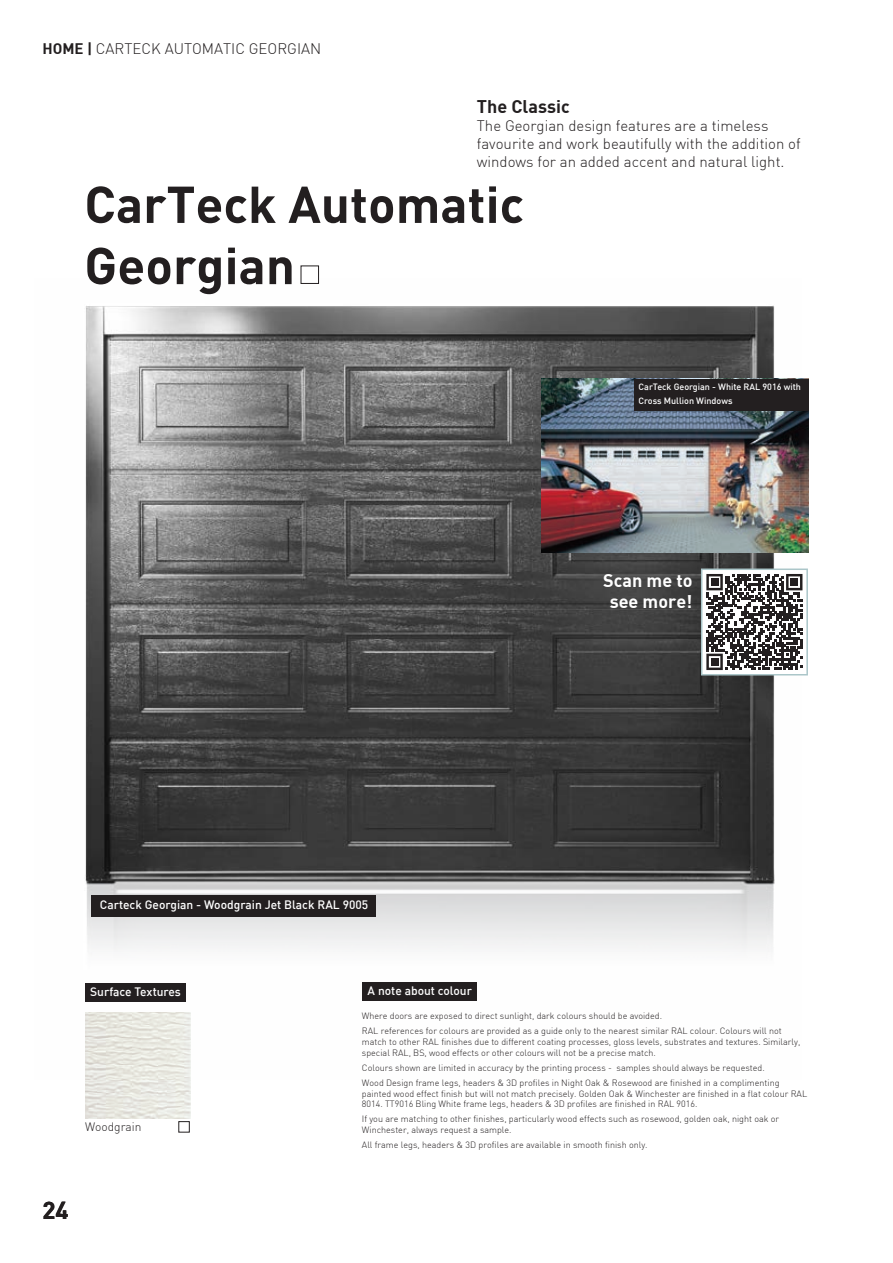
<style>
.page{position:relative;width:893px;height:1263px;background:#fff}
.page>*{position:absolute;margin:0;border:0;box-sizing:border-box;transform-origin:0 0}
.t1{font:51px/61.2px "DIN Bold";color:#231f20}
.t2{font:24px "DIN Bold";color:#231f20}
.t3{font:18px/21.6px "DIN Bold";color:#fff;text-align:center}
.t4{font:18px "DIN Bold";color:#231f20}
.t5{font:300 15px/18px "DIN";color:#231f20}
.t6{font:500 12px "DIN";color:#fff}
.t7{font:300 12px "DIN";color:#231f20}
.t8{font:300 9px/10.8px "DIN";color:#231f20}
.t9{font:500 9px/13.5px "DIN";color:#fff}
.s1{font-family:"DIN Bold";font-weight:400}
</style>
<div class="page">
<img style="left:85px;top:279px;width:716px;height:734px">
<div style="left:91px;top:895px;width:285px;height:21px;background:#231f20"></div>
<div style="left:301px;top:266px;width:18px;height:17px;background:#fff"></div>
<div style="left:301px;top:266px;width:18px;height:18px;border:1px solid #231f20"></div>
<div style="left:85px;top:983px;width:101px;height:19px;background:#231f20"></div>
<img style="left:85px;top:1013px;width:106px;height:105px">
<div style="left:179px;top:1121px;width:11px;height:11px;border:1px solid #231f20"></div>
<div style="left:362px;top:982px;width:115px;height:19px;background:#231f20"></div>
<div style="left:702px;top:569px;width:105px;height:106px;background:#fff"></div>
<svg style="left:706px;top:574px;width:96px;height:96px"></svg>
<div style="left:711px;top:579px;width:7px;height:7px;background:#231f20"></div>
<div style="left:791px;top:579px;width:7px;height:7px;background:#231f20"></div>
<div style="left:711px;top:658px;width:7px;height:7px;background:#231f20"></div>
<div style="left:701px;top:568px;width:107px;height:107px;border:2px solid #abc6c9"></div>
<img style="left:542px;top:379px;width:266px;height:174px">
<div style="left:634px;top:379px;width:174px;height:31px;background:#231f20"></div>
<h3 class="t5" style="left:43px;top:39px;width:280px"><span class="s1">HOME |</span> CARTECK AUTOMATIC GEORGIAN</h3>
<h3 class="t4" style="left:477px;top:94px;width:94px">The Classic</h3>
<h3 class="t5" style="left:477px;top:116px;width:325px">The Georgian design features are a timeless favourite and work beautifully with the addition of windows for an added accent and natural light.</h3>
<h1 class="t1" style="left:84px;top:172px;width:441px">CarTeck Automatic<br>Georgian</h1>
<p class="t9" style="left:639px;top:380px;width:164px">CarTeck Georgian - White RAL 9016 with<br>Cross Mullion Windows</p>
<h3 class="t3" style="left:603px;top:569px;width:91px">Scan me to see more!</h3>
<h3 class="t6" style="left:100px;top:897px;width:270px">Carteck Georgian - Woodgrain Jet Black RAL 9005</h3>
<h3 class="t6" style="left:90px;top:984px;width:92px">Surface Textures</h3>
<h3 class="t6" style="left:368px;top:983px;width:106px">A note about colour</h3>
<h3 class="t7" style="left:85px;top:1119px;width:58px">Woodgrain</h3>
<h2 class="t2" style="left:43px;top:1195px;width:28px">24</h2>
<p class="t8" style="left:362px;top:1008px;width:421px;line-height:15px">Where doors are exposed to direct sunlight, dark colours should be avoided.<br>RAL references for colours are provided as a guide only to the nearest similar RAL colour. Colours will not</p>
<p class="t8" style="left:362px;top:1036px;width:440px">match to other RAL finishes due to different coating processes, gloss levels, substrates and textures. Similarly, special RAL, BS, wood effects or other colours will not be a precise match.</p>
<p class="t8" style="left:362px;top:1060px;width:419px;line-height:15px">Colours shown are limited in accuracy by the printing process - samples should always be requested.<br>Wood Design frame legs, headers &amp; 3D profiles in Night Oak &amp; Rosewood are finished in a complimenting</p>
<p class="t8" style="left:362px;top:1088px;width:447px">painted wood effect finish but will not match precisely. Golden Oak &amp; Winchester are finished in a flat colour RAL<br>8014. TT9016 Bling White frame legs, headers &amp; 3D profiles are finished in RAL 9016.</p>
<p class="t8" style="left:362px;top:1114px;width:419px">If you are matching to other finishes, particularly wood effects such as rosewood, golden oak, night oak or<br>Winchester, always request a sample.</p>
<p class="t8" style="left:362px;top:1139px;width:287px">All frame legs, headers &amp; 3D profiles are available in smooth finish only.</p>
</div>
